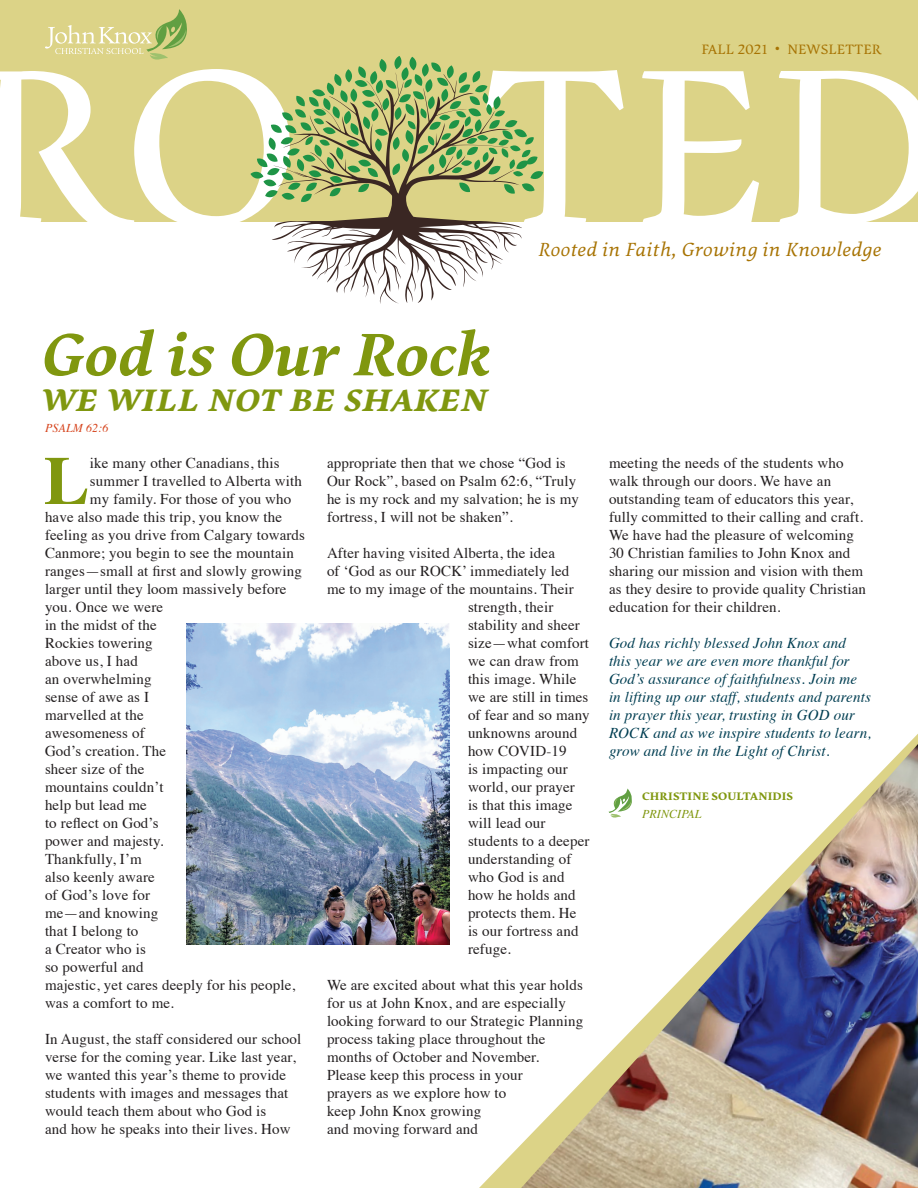
<style>
.page{position:relative;width:918px;height:1188px;background:#fff}
.page>*{position:absolute;margin:0;border:0;box-sizing:border-box;transform-origin:0 0}
.t1{font:246.45px "Pollen";color:#fff}
.BODY{font:700 68.25px "Times";color:#80970f}
.t2{font:italic 700 66px "Pollen";letter-spacing:.01em;color:#80970f}
.t3{font:italic 700 43.5px "Pollen";letter-spacing:.01em;color:#80970f}
.t4{font:italic 21px "Pollen";letter-spacing:.02em;color:#a77303}
.BODY-2{font:15px/18px "Times";letter-spacing:.01em;color:#231f20}
.BODY-3{font:italic 15px/18px "Times";letter-spacing:.01em;color:#003e52}
.t5{font:15px "Pollen";color:#a77303}
.BODY-4{font:700 12px "Pollen";letter-spacing:.01em;color:#80970f}
.BODY-5{font:italic 12px "Times";letter-spacing:.01em;color:#d6451e}
.BODY-6{font:italic 12px "Times";letter-spacing:.01em;color:#80970f}
</style>
<div class="page">
<div style="left:0;top:0;width:918px;height:222px;background:#dcd387"></div>
<svg style="left:250px;top:56px;width:293px;height:248px"></svg>
<svg style="left:45px;top:9px;width:142px;height:51px"></svg>
<svg style="left:479px;top:734px;width:439px;height:454px"></svg>
<img style="left:521px;top:744px;width:397px;height:444px">
<svg style="left:609px;top:788px;width:23px;height:30px"></svg>
<img style="left:186px;top:623px;width:264px;height:321px">
<p class="t5" style="left:701px;top:41px;width:182px">FALL 2021 • NEWSLETTER</p>
<h1 class="t1" style="left:-32px;top:3px;width:977px">RO TED</h1>
<p class="t2" style="left:42px;top:309px;width:450px">God is Our Rock</p>
<p class="t3" style="left:42px;top:368px;width:448px">we will not be shaken</p>
<p class="BODY-5" style="left:45px;top:417px;width:65px">PSALM 62:6</p>
<p class="t4" style="left:538px;top:238px;width:345px">Rooted in Faith, Growing in Knowledge</p>
<p class="BODY" style="left:44px;top:416px;width:47px">L</p>
<p class="BODY-2" style="left:90px;top:453px;width:191px">ike many other Canadians, this</p>
<p class="BODY-2" style="left:90px;top:471px;width:214px">summer I travelled to Alberta with</p>
<p class="BODY-2" style="left:90px;top:489px;width:203px">my family. For those of you who</p>
<p class="BODY-2" style="left:45px;top:507px;width:239px">have also made this trip, you know the</p>
<p class="BODY-2" style="left:45px;top:525px;width:262px">feeling as you drive from Calgary towards</p>
<p class="BODY-2" style="left:45px;top:543px;width:250px">Canmore; you begin to see the mountain</p>
<p class="BODY-2" style="left:45px;top:561px;width:258px">ranges—small at first and slowly growing</p>
<p class="BODY-2" style="left:45px;top:579px;width:243px">larger until they loom massively before</p>
<p class="BODY-2" style="left:45px;top:597px;width:120px">you. Once we were</p>
<p class="BODY-2" style="left:45px;top:615px;width:113px">in the midst of the</p>
<p class="BODY-2" style="left:45px;top:633px;width:109px">Rockies towering</p>
<p class="BODY-2" style="left:45px;top:651px;width:94px">above us, I had</p>
<p class="BODY-2" style="left:45px;top:669px;width:108px">an overwhelming</p>
<p class="BODY-2" style="left:45px;top:687px;width:106px">sense of awe as I</p>
<p class="BODY-2" style="left:45px;top:705px;width:100px">marvelled at the</p>
<p class="BODY-2" style="left:45px;top:723px;width:101px">awesomeness of</p>
<p class="BODY-2" style="left:45px;top:741px;width:123px">God’s creation. The</p>
<p class="BODY-2" style="left:45px;top:759px;width:101px">sheer size of the</p>
<p class="BODY-2" style="left:45px;top:777px;width:120px">mountains couldn’t</p>
<p class="BODY-2" style="left:45px;top:795px;width:103px">help but lead me</p>
<p class="BODY-2" style="left:45px;top:813px;width:115px">to reflect on God’s</p>
<p class="BODY-2" style="left:45px;top:831px;width:120px">power and majesty.</p>
<p class="BODY-2" style="left:45px;top:849px;width:98px">Thankfully, I’m</p>
<p class="BODY-2" style="left:45px;top:867px;width:111px">also keenly aware</p>
<p class="BODY-2" style="left:45px;top:885px;width:107px">of God’s love for</p>
<p class="BODY-2" style="left:45px;top:903px;width:115px">me—and knowing</p>
<p class="BODY-2" style="left:45px;top:921px;width:95px">that I belong to</p>
<p class="BODY-2" style="left:45px;top:939px;width:102px">a Creator who is</p>
<p class="BODY-2" style="left:45px;top:957px;width:100px">so powerful and</p>
<p class="BODY-2" style="left:45px;top:975px;width:252px">majestic, yet cares deeply for his people,</p>
<p class="BODY-2" style="left:45px;top:993px;width:131px">was a comfort to me.</p>
<p class="BODY-2" style="left:45px;top:1029px;width:258px">In August, the staff considered our school verse for the coming year. Like last year, we wanted this year’s theme to provide students with images and messages that would teach them about who God is<br>and how he speaks into their lives. How</p>
<p class="BODY-2" style="left:327px;top:453px;width:254px">appropriate then that we chose “God is Our Rock”, based on Psalm 62:6, “Truly he is my rock and my salvation; he is my fortress, I will not be shaken”.</p>
<p class="BODY-2" style="left:327px;top:543px;width:230px">After having visited Alberta, the idea</p>
<p class="BODY-2" style="left:327px;top:561px;width:244px">of ‘God as our ROCK’ immediately led</p>
<p class="BODY-2" style="left:327px;top:579px;width:248px">me to my image of the mountains. Their</p>
<p class="BODY-2" style="left:468px;top:597px;width:87px">strength, their</p>
<p class="BODY-2" style="left:468px;top:615px;width:113px">stability and sheer</p>
<p class="BODY-2" style="left:468px;top:633px;width:123px">size—what comfort</p>
<p class="BODY-2" style="left:468px;top:651px;width:112px">we can draw from</p>
<p class="BODY-2" style="left:468px;top:669px;width:110px">this image. While</p>
<p class="BODY-2" style="left:468px;top:687px;width:122px">we are still in times</p>
<p class="BODY-2" style="left:468px;top:705px;width:123px">of fear and so many</p>
<p class="BODY-2" style="left:468px;top:723px;width:111px">unknowns around</p>
<p class="BODY-2" style="left:468px;top:741px;width:100px">how COVID-19</p>
<p class="BODY-2" style="left:468px;top:759px;width:101px">is impacting our</p>
<p class="BODY-2" style="left:468px;top:777px;width:108px">world, our prayer</p>
<p class="BODY-2" style="left:468px;top:795px;width:106px">is that this image</p>
<p class="BODY-2" style="left:468px;top:813px;width:79px">will lead our</p>
<p class="BODY-2" style="left:468px;top:831px;width:123px">students to a deeper</p>
<p class="BODY-2" style="left:468px;top:849px;width:105px">understanding of</p>
<p class="BODY-2" style="left:468px;top:867px;width:98px">who God is and</p>
<p class="BODY-2" style="left:468px;top:885px;width:109px">how he holds and</p>
<p class="BODY-2" style="left:468px;top:903px;width:110px">protects them. He</p>
<p class="BODY-2" style="left:468px;top:921px;width:112px">is our fortress and</p>
<p class="BODY-2" style="left:468px;top:939px;width:44px">refuge.</p>
<p class="BODY-2" style="left:327px;top:975px;width:258px">We are excited about what this year holds for us at John Knox, and are especially looking forward to our Strategic Planning process taking place throughout the months of October and November.<br>Please keep this process in your<br>prayers as we explore how to<br>keep John Knox growing<br>and moving forward and</p>
<p class="BODY-2" style="left:609px;top:453px;width:259px">meeting the needs of the students who walk through our doors. We have an outstanding team of educators this year, fully committed to their calling and craft.<br>We have had the pleasure of welcoming 30 Christian families to John Knox and sharing our mission and vision with them as they desire to provide quality Christian education for their children.</p>
<p class="BODY-3" style="left:609px;top:633px;width:264px">God has richly blessed John Knox and this year we are even more thankful for God’s assurance of faithfulness. Join me in lifting up our staff, students and parents in prayer this year, trusting in GOD our ROCK and as we inspire students to learn, grow and live in the Light of Christ.</p>
<p class="BODY-4" style="left:642px;top:789px;width:153px">CHRISTINE SOULTANIDIS</p>
<p class="BODY-6" style="left:642px;top:804px;width:61px">PRINCIPAL</p>
</div>
